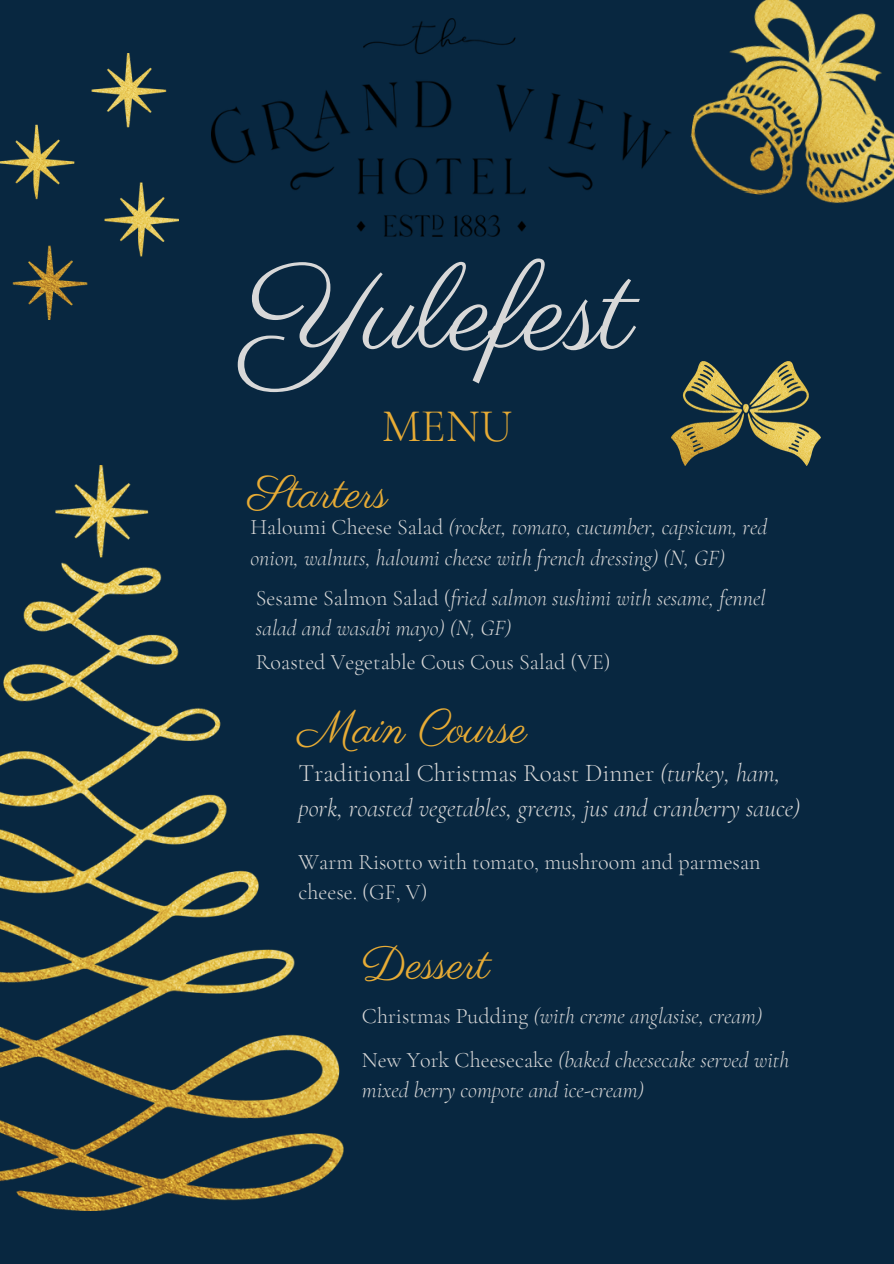
<style>
.page{position:relative;width:894px;height:1264px;background:#fff}
.page>*{position:absolute;margin:0;border:0;box-sizing:border-box;transform-origin:0 0}
.t1{font:120.45px "Parisienne";color:#d8d8d8}
.t2{font:300 46.95px "Cormorant Garamond";color:#e8ac35}
.t3{font:45.9px "Parisienne";color:#e8ac35}
.t4{font:italic 300 25.05px/35px "Cormorant Garamond";color:#d8d8d8}
.t5{font:italic 300 22.05px/30.5px "Cormorant Garamond";color:#d8d8d8}
.t6{font:300 22.05px/30.5px "Cormorant Garamond";color:#d8d8d8}
.s1{font-style:normal}
</style>
<div class="page">
<div style="left:0;top:0;width:893px;height:1263px;background:#082740"></div>
<img style="left:0;top:54px;width:178px;height:265px">
<img style="left:671px;top:362px;width:148px;height:103px">
<img style="left:690px;top:0;width:203px;height:204px">
<img style="left:0;top:465px;width:343px;height:745px">
<img style="left:212px;top:19px;width:459px;height:217px">
<h1 class="t1" style="left:247px;top:237px;width:388px">Yulefest</h1>
<h2 class="t2" style="left:382px;top:397px;width:132px">MENU</h2>
<h3 class="t3" style="left:248px;top:465px;width:141px">Starters</h3>
<p class="t5" style="left:250px;top:512px;width:518px"><span class="s1">Haloumi Cheese Salad</span> (rocket, tomato, cucumber, capsicum, red onion, walnuts, haloumi cheese with french dressing) (N, GF)</p>
<p class="t5" style="left:256px;top:582px;width:511px"><span class="s1">Sesame Salmon Salad (</span>fried salmon sushimi with sesame, fennel salad and wasabi mayo) (N, GF)</p>
<p class="t6" style="left:256px;top:646px;width:356px">Roasted Vegetable Cous Cous Salad (VE)</p>
<h3 class="t3" style="left:298px;top:699px;width:230px">Main Course</h3>
<p class="t4" style="left:298px;top:755px;width:503px"><span class="s1">Traditional Christmas Roast Dinner</span> (turkey, ham, pork, roasted vegetables, greens, jus and cranberry sauce)</p>
<p class="t6" style="left:298px;top:846px;width:463px">Warm Risotto with tomato, mushroom and parmesan cheese. (GF, V)</p>
<h3 class="t3" style="left:362px;top:936px;width:129px">Dessert</h3>
<p class="t5" style="left:362px;top:1000px;width:401px"><span class="s1">Christmas Pudding</span> (with creme anglasise, cream)</p>
<p class="t5" style="left:362px;top:1044px;width:428px"><span class="s1">New York Cheesecake</span> (baked cheesecake served with mixed berry compote and ice-cream)</p>
</div>
